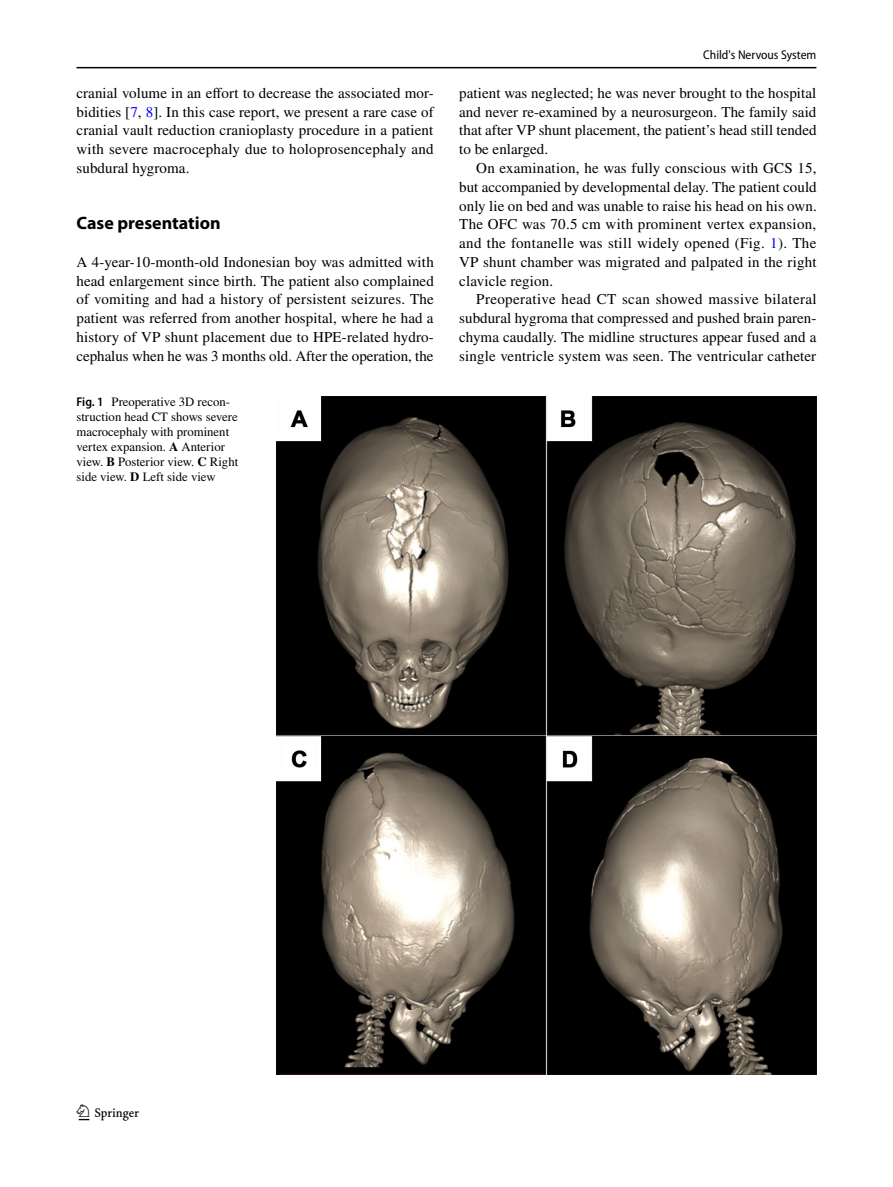
<style>
.page{position:relative;width:893px;height:1187px;background:#fff}
.page>*{position:absolute;margin:0;border:0;box-sizing:border-box;transform-origin:0 0}
.t1{font:22.5px "Springnew Regular 2";color:#000}
.t2{font:700 18px "Myriad Pro";color:#000}
.t3{font:15px/18.8px "STIX";letter-spacing:.01em;color:#000;text-align:justify}
.t4{font:12.75px/15px "STIX";color:#000}
.t5{font:semi-condensed 12.75px "Myriad Pro";color:#000}
.s1{color:#00f}
.s2{font-family:"Myriad Pro";font-weight:600;font-stretch:semi-condensed}
.s3{font-weight:700}
</style>
<div class="page">
<hr style="left:77px;top:67px;width:739px;height:1px;background:#000">
<img style="left:276px;top:396px;width:540px;height:677px">
<p class="t3" style="left:77px;top:84px;width:359px">cranial volume in an effort to decrease the associated mor&shy;bidities [<span class="s1">7</span>, <span class="s1">8</span>]. In this case report, we present a rare case of cranial vault reduction cranioplasty procedure in a patient with severe macrocephaly due to holoprosencephaly and subdural hygroma.</p>
<p class="t2" style="left:77px;top:211px;width:146px">Case presentation</p>
<p class="t3" style="left:77px;top:253px;width:359px">A 4-year-10-month-old Indonesian boy was admitted with head enlargement since birth. The patient also complained of vomiting and had a history of persistent seizures. The patient was referred from another hospital, where he had a history of VP shunt placement due to HPE-related hydro&shy;cephalus when he was 3 months old. After the operation, the</p>
<p class="t4" style="left:77px;top:395px;width:163px"><span class="s2">Fig. 1</span> Preoperative 3D recon&shy;struction head CT shows severe macrocephaly with prominent vertex expansion. <span class="s3">A</span> Anterior view. <span class="s3">B</span> Posterior view. <span class="s3">C</span> Right side view. <span class="s3">D</span> Left side view</p>
<p class="t5" style="left:703px;top:48px;width:115px">Child's Nervous System</p>
<p class="t3" style="left:459px;top:84px;width:359px">patient was neglected; he was never brought to the hospital and never re-examined by a neurosurgeon. The family said that after VP shunt placement, the patient’s head still tended to be enlarged.</p>
<p class="t3" style="left:459px;top:159px;width:359px;text-indent:17px">On examination, he was fully conscious with GCS 15, but accompanied by developmental delay. The patient could only lie on bed and was unable to raise his head on his own.<br>The OFC was 70.5 cm with prominent vertex expansion, and the fontanelle was still widely opened (Fig. <span class="s1">1</span>). The VP shunt chamber was migrated and palpated in the right clavicle region.</p>
<p class="t3" style="left:459px;top:291px;width:359px;text-indent:17px">Preoperative head CT scan showed massive bilateral subdural hygroma that compressed and pushed brain paren&shy;chyma caudally. The midline structures appear fused and a single ventricle system was seen. The ventricular catheter</p>
<h1 class="t1" style="left:79px;top:1104px;width:62px">1 3</h1>
</div>
